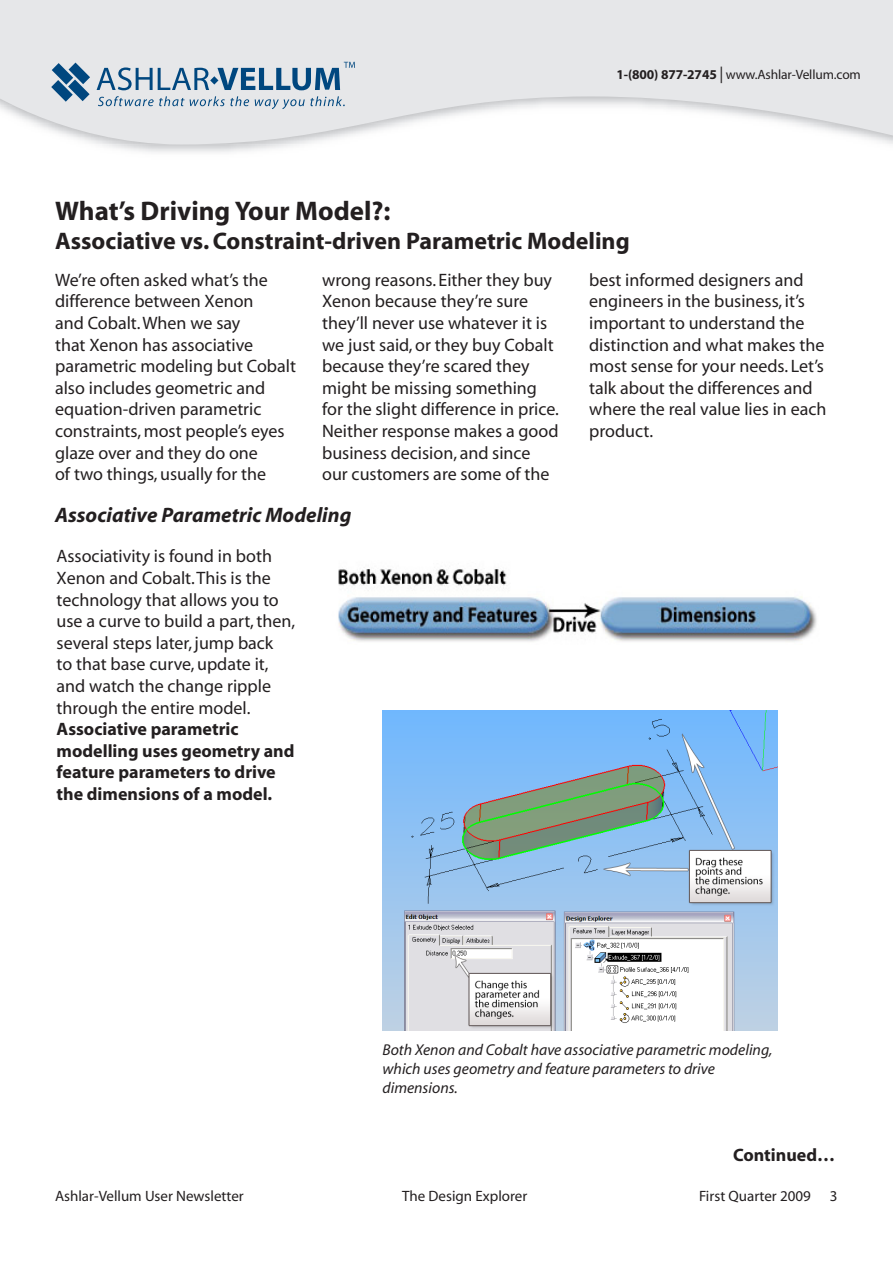
<style>
.page{position:relative;width:893px;height:1263px;background:#fff}
.page>*{position:absolute;margin:0;border:0;box-sizing:border-box;transform-origin:0 0}
.t1{font:700 27px "Myriad";color:#231f20}
.t2{font:700 24px "Myriad";color:#231f20}
.t3{font:italic 700 21px "Myriad";color:#231f20}
.t4{font:18px/21.6px "Myriad";color:#231f20}
.t5{font:700 18px "Myriad";color:#231f20}
.t6{font:italic 15.75px/18.9px "Myriad";color:#231f20}
.t7{font:15px "Myriad";color:#231f20}
.t8{font:13.5px "Myriad";letter-spacing:-.01em;color:#231f20}
.s1{font-weight:700}
.s2{font-size:16.5px}
</style>
<div class="page">
<svg style="left:90px;top:0;width:803px;height:149px;fill:#e6e7e9"></svg>
<svg style="left:98px;top:96px;width:151px;height:10px;background:#b3c3d1"></svg>
<svg style="left:255px;top:96px;width:90px;height:13px"></svg>
<svg style="left:0;top:0;width:90px;height:142px;background:#d9dee3"></svg>
<svg style="left:97px;top:62px;width:258px;height:28px;background:#9fb5c8"></svg>
<img style="left:383px;top:710px;width:394px;height:320px">
<img style="left:338px;top:569px;width:479px;height:73px">
<p class="t8" style="left:616px;top:68px;width:246px"><span class="s1">1-(800) 877-2745</span> <span class="s2">|</span> www.Ashlar-Vellum.com</p>
<p class="t1" style="left:55px;top:197px;width:337px">What’s Driving Your Model?:</p>
<p class="t2" style="left:55px;top:228px;width:576px">Associative vs. Constraint-driven Parametric Modeling</p>
<p class="t4" style="left:55px;top:270px;width:242px">We’re often asked what’s the difference between Xenon<br>and Cobalt. When we say<br>that Xenon has associative parametric modeling but Cobalt also includes geometric and equation-driven parametric constraints, most people’s eyes glaze over and they do one<br>of two things, usually for the</p>
<p class="t4" style="left:322px;top:270px;width:238px">wrong reasons. Either they buy<br>Xenon because they’re sure they’ll never use whatever it is we just said, or they buy Cobalt because they’re scared they might be missing something for the slight difference in price.<br>Neither response makes a good business decision, and since our customers are some of the</p>
<p class="t4" style="left:589px;top:270px;width:239px">best informed designers and engineers in the business, it’s important to understand the distinction and what makes the most sense for your needs. Let’s talk about the differences and where the real value lies in each product.</p>
<p class="t3" style="left:55px;top:504px;width:298px">Associative Parametric Modeling</p>
<p class="t4" style="left:57px;top:546px;width:240px">Associativity is found in both<br>Xenon and Cobalt. This is the technology that allows you to use a curve to build a part, then, several steps later, jump back<br>to that base curve, update it, and watch the change ripple through the entire model.<br><span class="s1">Associative parametric modelling uses geometry and feature parameters to drive the dimensions of a model.</span></p>
<p class="t6" style="left:382px;top:1041px;width:391px">Both Xenon and Cobalt have associative parametric modeling, which uses geometry and feature parameters to drive dimensions.</p>
<p class="t5" style="left:733px;top:1146px;width:103px">Continued…</p>
<p class="t7" style="left:55px;top:1188px;width:190px">Ashlar-Vellum User Newsletter</p>
<p class="t7" style="left:402px;top:1188px;width:127px">The Design Explorer</p>
<p class="t7" style="left:699px;top:1188px;width:113px">First Quarter 2009</p>
<p class="t7" style="left:830px;top:1188px;width:9px">3</p>
</div>
